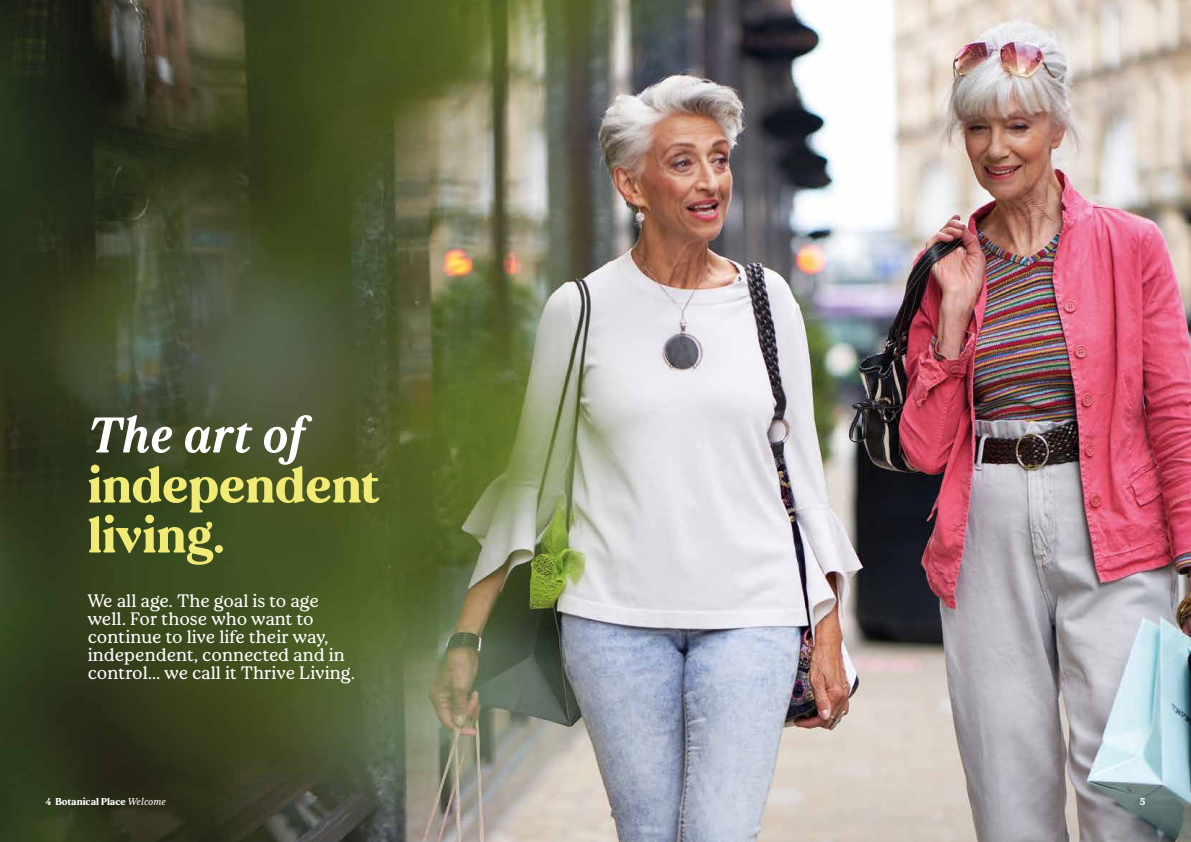
<style>
.page{position:relative;width:1191px;height:842px;background:#fff}
.page>*{position:absolute;margin:0;border:0;box-sizing:border-box;transform-origin:0 0}
.t1{font:700 50px/50px "Thrive";color:#f1ea75}
.t2{font:italic 600 50px "Thrive";color:#fff}
.t3{font:18px/18px "Thrive";color:#fff}
.t4{font:700 10px "Thrive";color:#fff}
.s1{font-weight:400;font-style:italic}
</style>
<div class="page">
<img style="left:0;top:0;width:1191px;height:842px">
<h1 class="t2" style="left:88px;top:406px;width:218px">The art of</h1>
<h1 class="t1" style="left:88px;top:461px;width:293px">independent living.</h1>
<p class="t3" style="left:88px;top:592px;width:269px">We all age. The goal is to age well. For those who want to continue to live life their way, independent, connected and in control… we call it Thrive Living.</p>
<p class="t4" style="left:45px;top:795px;width:122px">4 Botanical Place <span class="s1">Welcome</span></p>
<p class="t4" style="left:1139px;top:795px;width:7px">5</p>
</div>
